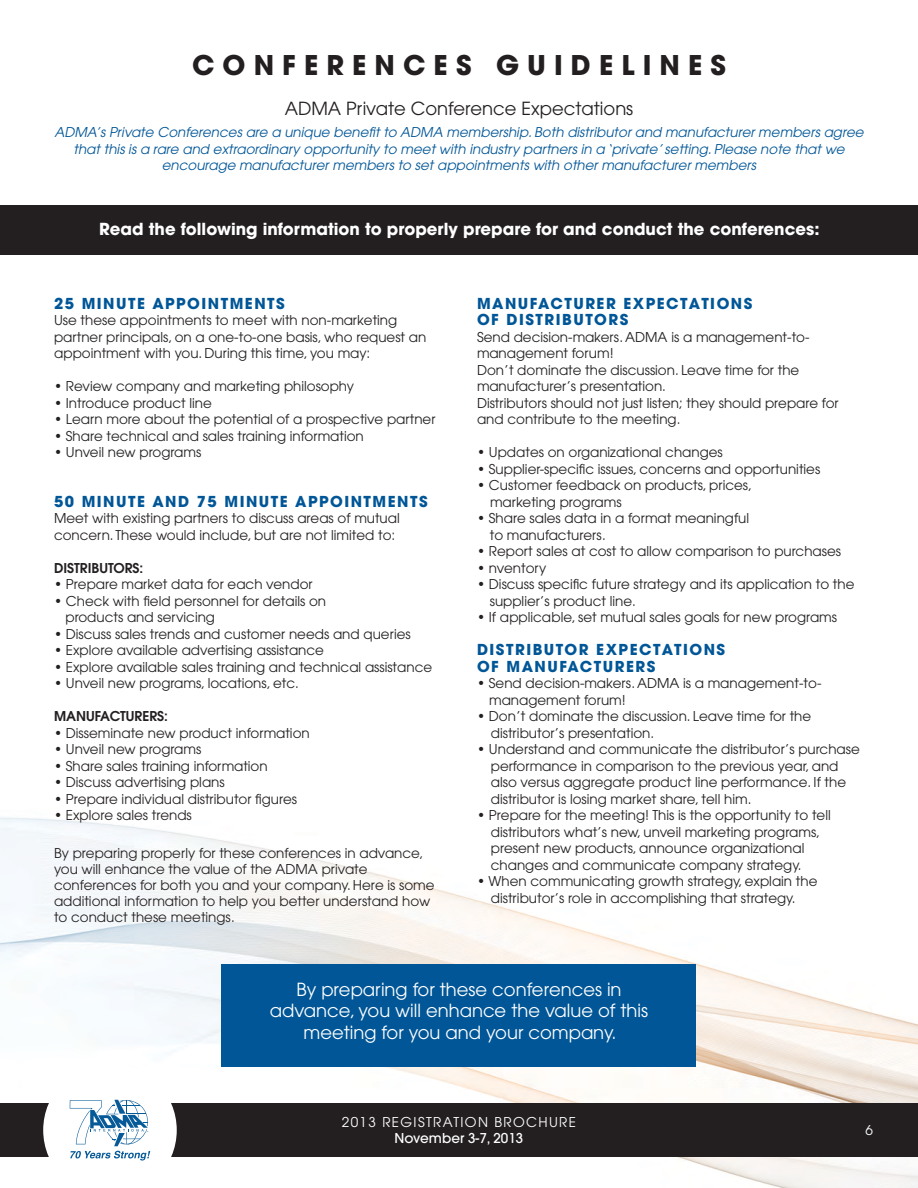
<style>
.page{position:relative;width:918px;height:1188px;background:#fff}
.page>*{position:absolute;margin:0;border:0;box-sizing:border-box;transform-origin:0 0}
.t1{font:700 27px "Avant Garde";letter-spacing:.3em;color:#231f20}
.t2{font:18px/21.6px "Avant Garde";color:#fff;text-align:center}
.t3{font:18px "Avant Garde";color:#231f20}
.t4{font:700 16.5px "Avant Garde";color:#fff}
.t5{font:700 15px/16.5px "Avant Garde";letter-spacing:.1em;color:#005697}
.t6{font:13.5px/16.5px "Avant Garde";color:#231f20}
.t7{font:italic 13.5px/16.2px "Avant Garde";color:#005697;text-align:center}
.t8{font:600 13.5px "Avant Garde";color:#231f20}
.t9{font:13.5px "Avant Garde";letter-spacing:.1em;color:#fff}
.t10{font:500 13.5px "Avant Garde";color:#fff}
</style>
<div class="page">
<img style="left:0;top:817px;width:918px;height:371px">
<div style="left:0;top:1103px;width:918px;height:54px;background:#231f20"></div>
<svg style="left:43px;top:1063px;width:134px;height:125px"></svg>
<div style="left:0;top:206px;width:918px;height:49px;background:#231f20"></div>
<div style="left:222px;top:964px;width:474px;height:102px;background:#005697"></div>
<p class="t1" style="left:192px;top:48px;width:535px">CONFERENCES GUIDELINES</p>
<p class="t3" style="left:285px;top:98px;width:350px">ADMA Private Conference Expectations</p>
<p class="t7" style="left:54px;top:124px;width:811px">ADMA’s Private Conferences are a unique benefit to ADMA membership. Both distributor and manufacturer members agree that this is a rare and extraordinary opportunity to meet with industry partners in a ‘private’ setting. Please note that we encourage manufacturer members to set appointments with other manufacturer members</p>
<p class="t4" style="left:99px;top:218px;width:722px">Read the following information to properly prepare for and conduct the conferences:</p>
<p class="t5" style="left:54px;top:295px;width:232px">25 MINUTE APPOINTMENTS</p>
<p class="t6" style="left:54px;top:312px;width:374px">Use these appointments to meet with non-marketing partner principals, on a one-to-one basis, who request an appointment with you. During this time, you may:</p>
<p class="t6" style="left:54px;top:378px;width:302px">• Review company and marketing philosophy</p>
<p class="t6" style="left:54px;top:394px;width:159px">• Introduce product line</p>
<p class="t6" style="left:54px;top:411px;width:383px">• Learn more about the potential of a prospective partner</p>
<p class="t6" style="left:54px;top:427px;width:311px">• Share technical and sales training information</p>
<p class="t6" style="left:54px;top:444px;width:149px">• Unveil new programs</p>
<p class="t5" style="left:54px;top:493px;width:375px">50 MINUTE AND 75 MINUTE APPOINTMENTS</p>
<p class="t6" style="left:54px;top:510px;width:347px">Meet with existing partners to discuss areas of mutual concern. These would include, but are not limited to:</p>
<p class="t8" style="left:54px;top:559px;width:91px">DISTRIBUTORS:</p>
<p class="t6" style="left:54px;top:576px;width:260px">• Prepare market data for each vendor</p>
<p class="t6" style="left:65px;top:592px;width:262px;text-indent:-11px">• Check with field personnel for details on products and servicing</p>
<p class="t6" style="left:54px;top:625px;width:358px">• Discuss sales trends and customer needs and queries</p>
<p class="t6" style="left:54px;top:642px;width:271px">• Explore available advertising assistance</p>
<p class="t6" style="left:54px;top:658px;width:380px">• Explore available sales training and technical assistance</p>
<p class="t6" style="left:54px;top:675px;width:246px">• Unveil new programs, locations, etc.</p>
<p class="t8" style="left:54px;top:707px;width:116px">MANUFACTURERS:</p>
<p class="t6" style="left:54px;top:724px;width:257px">• Disseminate new product information</p>
<p class="t6" style="left:54px;top:741px;width:149px">• Unveil new programs</p>
<p class="t6" style="left:54px;top:757px;width:215px">• Share sales training information</p>
<p class="t6" style="left:54px;top:774px;width:172px">• Discuss advertising plans</p>
<p class="t6" style="left:54px;top:790px;width:245px">• Prepare individual distributor figures</p>
<p class="t6" style="left:54px;top:807px;width:139px">• Explore sales trends</p>
<p class="t6" style="left:54px;top:845px;width:382px">By preparing properly for these conferences in advance, you will enhance the value of the ADMA private conferences for both you and your company. Here is some additional information to help you better understand how to conduct these meetings.</p>
<p class="t5" style="left:477px;top:295px;width:277px">MANUFACTURER EXPECTATIONS<br>OF DISTRIBUTORS</p>
<p class="t6" style="left:477px;top:328px;width:334px">Send decision-makers. ADMA is a management-to&shy;management forum!</p>
<p class="t6" style="left:477px;top:361px;width:324px">Don’t dominate the discussion. Leave time for the manufacturer’s presentation.</p>
<p class="t6" style="left:477px;top:394px;width:363px">Distributors should not just listen; they should prepare for and contribute to the meeting.</p>
<p class="t6" style="left:477px;top:444px;width:247px">• Updates on organizational changes</p>
<p class="t6" style="left:477px;top:460px;width:345px">• Supplier-specific issues, concerns and opportunities</p>
<p class="t6" style="left:490px;top:477px;width:264px;text-indent:-13px">• Customer feedback on products, prices, marketing programs</p>
<p class="t6" style="left:490px;top:510px;width:261px;text-indent:-13px">• Share sales data in a format meaningful to manufacturers.</p>
<p class="t6" style="left:477px;top:543px;width:366px">• Report sales at cost to allow comparison to purchases</p>
<p class="t6" style="left:477px;top:559px;width:71px">• nventory</p>
<p class="t6" style="left:490px;top:576px;width:366px;text-indent:-13px">• Discuss specific future strategy and its application to the supplier’s product line.</p>
<p class="t6" style="left:477px;top:609px;width:362px">• If applicable, set mutual sales goals for new programs</p>
<p class="t5" style="left:477px;top:641px;width:250px">DISTRIBUTOR EXPECTATIONS<br>OF MANUFACTURERS</p>
<p class="t6" style="left:489px;top:675px;width:334px;text-indent:-12px">• Send decision-makers.ADMA is a management-to&shy;management forum!</p>
<p class="t6" style="left:491px;top:708px;width:322px;text-indent:-14px">• Don’t dominate the discussion. Leave time for the distributor’s presentation.</p>
<p class="t6" style="left:491px;top:741px;width:370px;text-indent:-14px">• Understand and communicate the distributor’s purchase performance in comparison to the previous year, and also versus aggregate product line performance. If the distributor is losing market share, tell him.</p>
<p class="t6" style="left:491px;top:807px;width:341px;text-indent:-14px">• Prepare for the meeting! This is the opportunity to tell distributors what’s new, unveil marketing programs, present new products, announce organizational changes and communicate company strategy.</p>
<p class="t6" style="left:477px;top:873px;width:342px;text-align:center">• When communicating growth strategy, explain the distributor’s role in accomplishing that strategy.</p>
<p class="t2" style="left:270px;top:978px;width:380px">By preparing for these conferences in advance, you will enhance the value of this meeting for you and your company.</p>
<p class="t9" style="left:342px;top:1114px;width:236px">2013 REGISTRATION BROCHURE</p>
<p class="t10" style="left:395px;top:1130px;width:130px">November 3-7, 2013</p>
<p class="t9" style="left:866px;top:1122px;width:9px">6</p>
</div>
